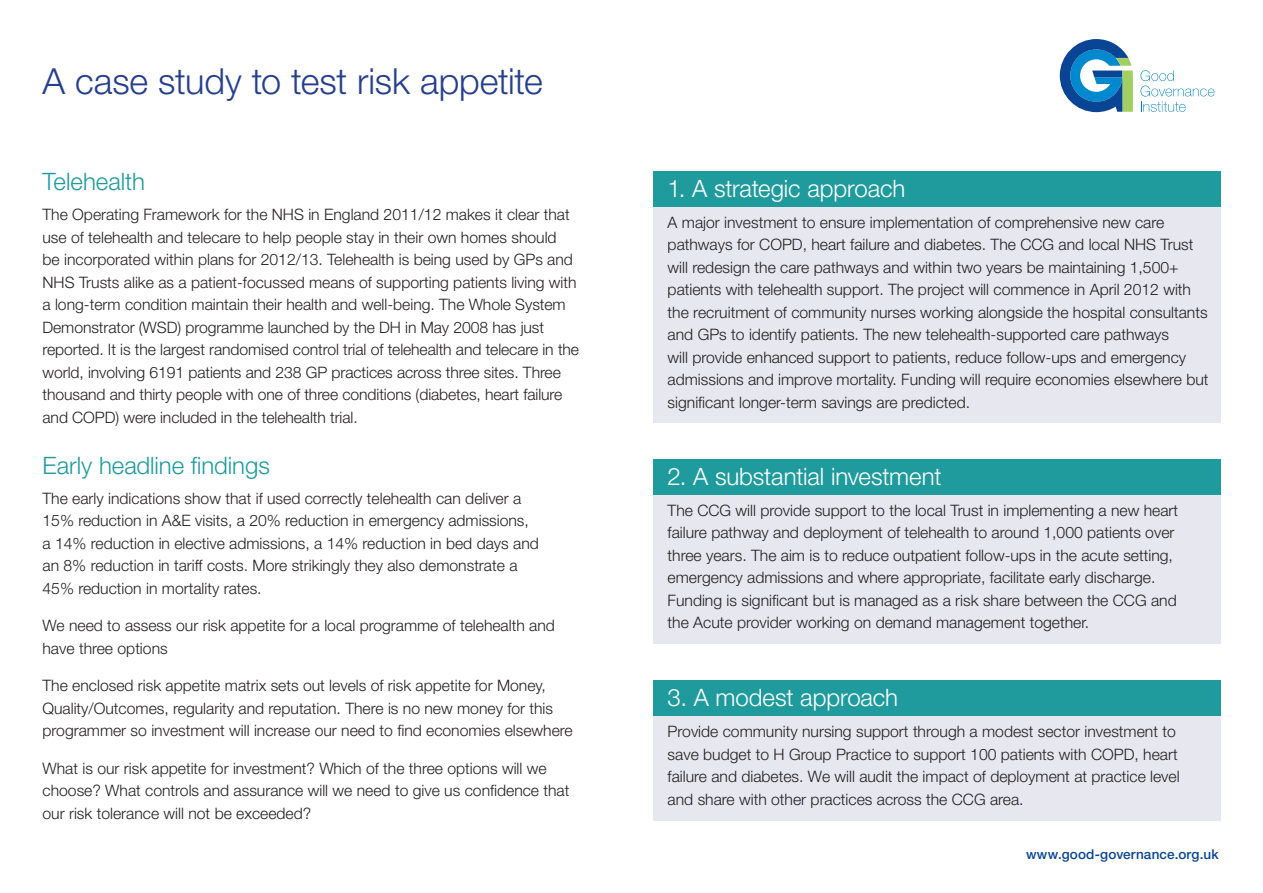
<style>
.page{position:relative;width:1263px;height:893px;background:#fff}
.page>*{position:absolute;margin:0;border:0;box-sizing:border-box;transform-origin:0 0}
.t1{font:300 36px "Helvetica Neue";letter-spacing:-.005em;color:#253f8e}
.t2{font:300 24px "Helvetica Neue";letter-spacing:-.005em;color:#fff}
.t3{font:300 24px "Helvetica Neue";color:#1f9b9e}
.t4{font:300 15.75px/22.5px "Helvetica Neue";color:#231f20}
.t5{font:500 13.5px "Helvetica Neue";letter-spacing:.015em;color:#094594}
</style>
<div class="page">
<svg style="left:1140px;top:70px;width:74px;height:42px"></svg>
<svg style="left:1060px;top:39px;width:73px;height:73px"></svg>
<div style="left:653px;top:171px;width:567px;height:251px;background:#e7e7f0"></div>
<div style="left:653px;top:171px;width:567px;height:35px;background:#1f9b9e"></div>
<div style="left:653px;top:459px;width:567px;height:185px;background:#e7e7f0"></div>
<div style="left:653px;top:459px;width:567px;height:35px;background:#1f9b9e"></div>
<div style="left:653px;top:680px;width:567px;height:141px;background:#e7e7f0"></div>
<div style="left:653px;top:680px;width:567px;height:35px;background:#1f9b9e"></div>
<h1 class="t1" style="left:43px;top:60px;width:502px">A case study to test risk appetite</h1>
<h2 class="t3" style="left:43px;top:167px;width:104px">Telehealth</h2>
<p class="t4" style="left:43px;top:203px;width:538px">The Operating Framework for the NHS in England 2011/12 makes it clear that use of telehealth and telecare to help people stay in their own homes should<br>be incorporated within plans for 2012/13. Telehealth is being used by GPs and NHS Trusts alike as a patient-focussed means of supporting patients living with a long-term condition maintain their health and well-being. The Whole System Demonstrator (WSD) programme launched by the DH in May 2008 has just reported. It is the largest randomised control trial of telehealth and telecare in the world, involving 6191 patients and 238 GP practices across three sites. Three thousand and thirty people with one of three conditions (diabetes, heart failure and COPD) were included in the telehealth trial.</p>
<h2 class="t3" style="left:43px;top:450px;width:229px">Early headline findings</h2>
<p class="t4" style="left:43px;top:486px;width:498px">The early indications show that if used correctly telehealth can deliver a 15% reduction in A&amp;E visits, a 20% reduction in emergency admissions, a 14% reduction in elective admissions, a 14% reduction in bed days and an 8% reduction in tariff costs. More strikingly they also demonstrate a 45% reduction in mortality rates.</p>
<p class="t4" style="left:43px;top:614px;width:514px">We need to assess our risk appetite for a local programme of telehealth and have three options</p>
<p class="t4" style="left:43px;top:674px;width:532px">The enclosed risk appetite matrix sets out levels of risk appetite for Money,<br>Quality/Outcomes, regularity and reputation. There is no new money for this programmer so investment will increase our need to find economies elsewhere</p>
<p class="t4" style="left:43px;top:756px;width:528px">What is our risk appetite for investment? Which of the three options will we choose? What controls and assurance will we need to give us confidence that our risk tolerance will not be exceeded?</p>
<h2 class="t2" style="left:668px;top:174px;width:239px">1. A strategic approach</h2>
<p class="t4" style="left:668px;top:211px;width:542px">A major investment to ensure implementation of comprehensive new care pathways for COPD, heart failure and diabetes. The CCG and local NHS Trust will redesign the care pathways and within two years be maintaining 1,500+ patients with telehealth support. The project will commence in April 2012 with the recruitment of community nurses working alongside the hospital consultants and GPs to identify patients. The new telehealth-supported care pathways<br>will provide enhanced support to patients, reduce follow-ups and emergency admissions and improve mortality. Funding will require economies elsewhere but significant longer-term savings are predicted.</p>
<h2 class="t2" style="left:668px;top:462px;width:275px">2. A substantial investment</h2>
<p class="t4" style="left:668px;top:499px;width:512px">The CCG will provide support to the local Trust in implementing a new heart failure pathway and deployment of telehealth to around 1,000 patients over three years. The aim is to reduce outpatient follow-ups in the acute setting, emergency admissions and where appropriate, facilitate early discharge.<br>Funding is significant but is managed as a risk share between the CCG and the Acute provider working on demand management together.</p>
<h2 class="t2" style="left:668px;top:683px;width:232px">3. A modest approach</h2>
<p class="t4" style="left:668px;top:720px;width:514px">Provide community nursing support through a modest sector investment to save budget to H Group Practice to support 100 patients with COPD, heart failure and diabetes. We will audit the impact of deployment at practice level and share with other practices across the CCG area.</p>
<p class="t5" style="left:1026px;top:846px;width:194px">www.good-governance.org.uk</p>
</div>
